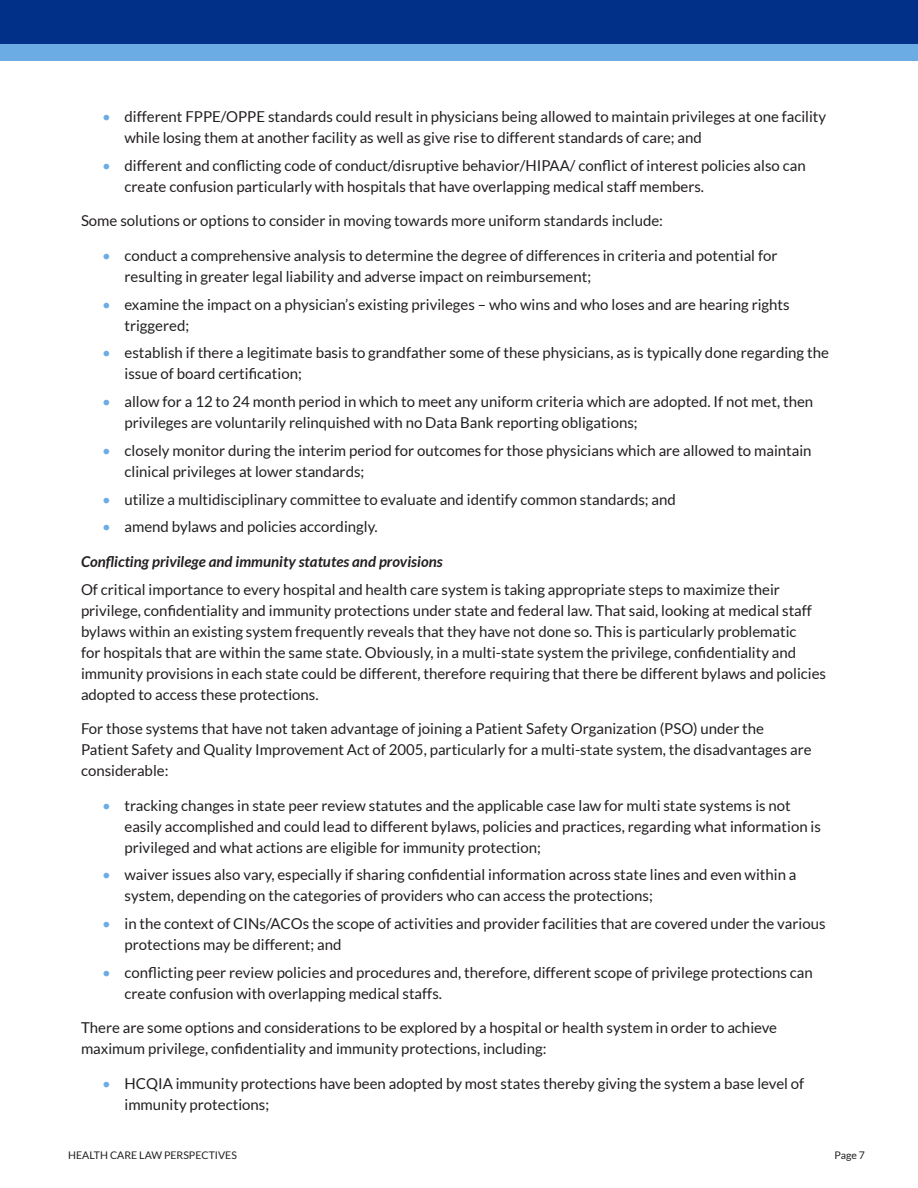
<style>
.page{position:relative;width:918px;height:1188px;background:#fff}
.page>*{position:absolute;margin:0;border:0;box-sizing:border-box;transform-origin:0 0}
.Bullet_indent{font:15px/21px "Lato";color:#231f20}
.Body_Text{font:15px/21px "Lato";color:#231f20}
.Sub_2{font:italic 700 15px "Lato";color:#231f20}
.t1{font:10.5px "Lato";color:#231f20}
.s1{color:#6cace4}
</style>
<div class="page">
<div style="left:0;top:0;width:918px;height:44px;background:#003087"></div>
<div style="left:0;top:44px;width:918px;height:16px;background:#6cace4"></div>
<p class="Bullet_indent" style="left:124px;top:106px;width:703px;text-indent:-22px"><span class="s1">•</span> different FPPE/OPPE standards could result in physicians being allowed to maintain privileges at one facility while losing them at another facility as well as give rise to different standards of care; and</p>
<p class="Bullet_indent" style="left:124px;top:155px;width:683px;text-indent:-22px"><span class="s1">•</span> different and conflicting code of conduct/disruptive behavior/HIPAA/ conflict of interest policies also can create confusion particularly with hospitals that have overlapping medical staff members.</p>
<p class="Body_Text" style="left:81px;top:210px;width:584px">Some solutions or options to consider in moving towards more uniform standards include:</p>
<p class="Bullet_indent" style="left:124px;top:245px;width:654px;text-indent:-22px"><span class="s1">•</span> conduct a comprehensive analysis to determine the degree of differences in criteria and potential for resulting in greater legal liability and adverse impact on reimbursement;</p>
<p class="Bullet_indent" style="left:124px;top:294px;width:667px;text-indent:-22px"><span class="s1">•</span> examine the impact on a physician’s existing privileges – who wins and who loses and are hearing rights triggered;</p>
<p class="Bullet_indent" style="left:124px;top:342px;width:706px;text-indent:-22px"><span class="s1">•</span> establish if there a legitimate basis to grandfather some of these physicians, as is typically done regarding the issue of board certification;</p>
<p class="Bullet_indent" style="left:124px;top:391px;width:690px;text-indent:-22px"><span class="s1">•</span> allow for a 12 to 24 month period in which to meet any uniform criteria which are adopted. If not met, then privileges are voluntarily relinquished with no Data Bank reporting obligations;</p>
<p class="Bullet_indent" style="left:124px;top:440px;width:689px;text-indent:-22px"><span class="s1">•</span> closely monitor during the interim period for outcomes for those physicians which are allowed to maintain clinical privileges at lower standards;</p>
<p class="Bullet_indent" style="left:102px;top:489px;width:575px"><span class="s1">•</span> utilize a multidisciplinary committee to evaluate and identify common standards; and</p>
<p class="Bullet_indent" style="left:102px;top:516px;width:277px"><span class="s1">•</span> amend bylaws and policies accordingly.</p>
<p class="Sub_2" style="left:81px;top:553px;width:363px">Conflicting privilege and immunity statutes and provisions</p>
<p class="Body_Text" style="left:81px;top:579px;width:747px">Of critical importance to every hospital and health care system is taking appropriate steps to maximize their privilege, confidentiality and immunity protections under state and federal law. That said, looking at medical staff bylaws within an existing system frequently reveals that they have not done so. This is particularly problematic<br>for hospitals that are within the same state. Obviously, in a multi-state system the privilege, confidentiality and immunity provisions in each state could be different, therefore requiring that there be different bylaws and policies adopted to access these protections.</p>
<p class="Body_Text" style="left:81px;top:718px;width:732px">For those systems that have not taken advantage of joining a Patient Safety Organization (PSO) under the<br>Patient Safety and Quality Improvement Act of 2005, particularly for a multi-state system, the disadvantages are considerable:</p>
<p class="Bullet_indent" style="left:124px;top:795px;width:698px;text-indent:-22px"><span class="s1">•</span> tracking changes in state peer review statutes and the applicable case law for multi state systems is not easily accomplished and could lead to different bylaws, policies and practices, regarding what information is privileged and what actions are eligible for immunity protection;</p>
<p class="Bullet_indent" style="left:124px;top:864px;width:674px;text-indent:-22px"><span class="s1">•</span> waiver issues also vary, especially if sharing confidential information across state lines and even within a system, depending on the categories of providers who can access the protections;</p>
<p class="Bullet_indent" style="left:124px;top:913px;width:703px;text-indent:-22px"><span class="s1">•</span> in the context of CINs/ACOs the scope of activities and provider facilities that are covered under the various protections may be different; and</p>
<p class="Bullet_indent" style="left:124px;top:962px;width:690px;text-indent:-22px"><span class="s1">•</span> conflicting peer review policies and procedures and, therefore, different scope of privilege protections can create confusion with overlapping medical staffs.</p>
<p class="Body_Text" style="left:81px;top:1017px;width:698px">There are some options and considerations to be explored by a hospital or health system in order to achieve maximum privilege, confidentiality and immunity protections, including:</p>
<p class="Bullet_indent" style="left:124px;top:1073px;width:681px;text-indent:-22px"><span class="s1">•</span> HCQIA immunity protections have been adopted by most states thereby giving the system a base level of immunity protections;</p>
<p class="t1" style="left:68px;top:1149px;width:170px">HEALTH CARE LAW PERSPECTIVES</p>
<p class="t1" style="left:835px;top:1149px;width:32px">Page 7</p>
</div>
